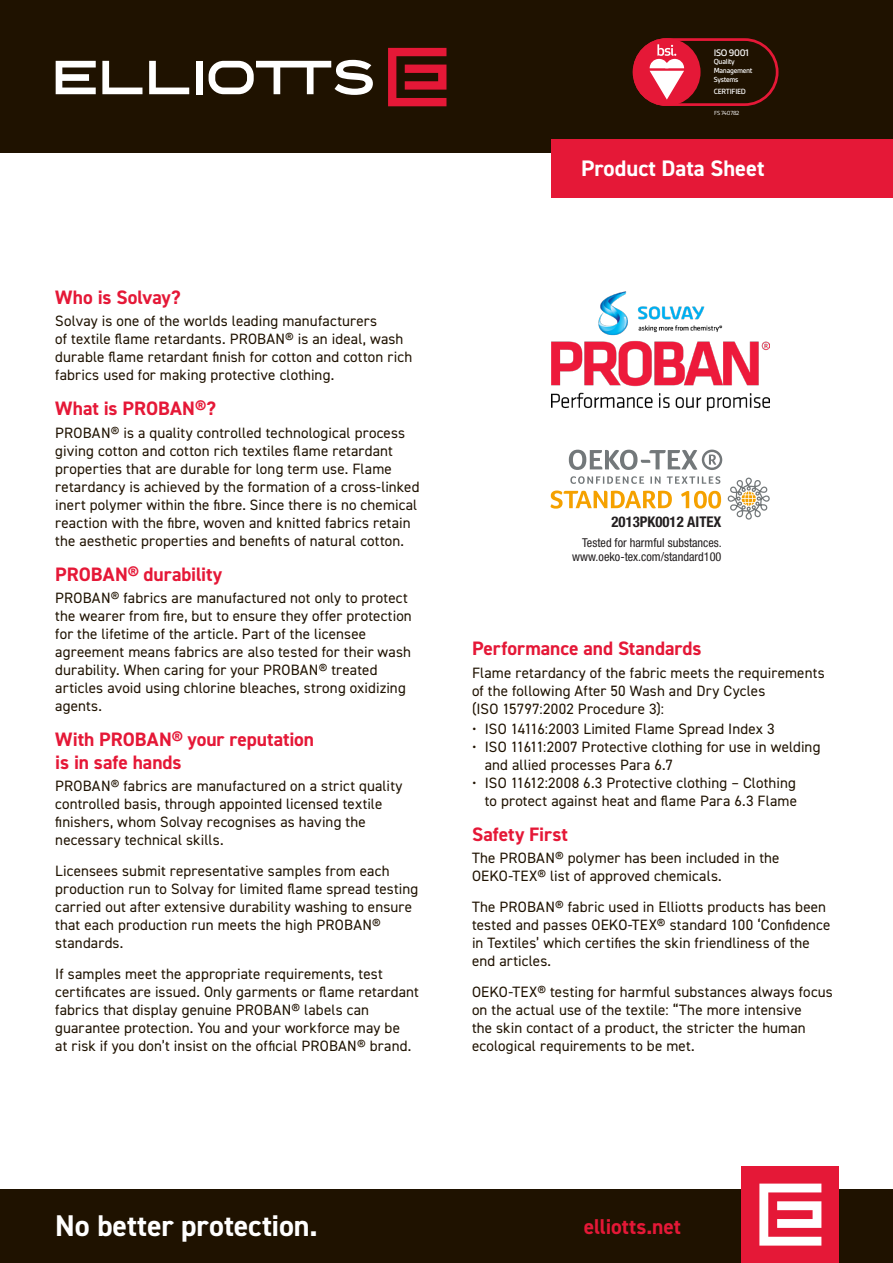
<style>
.page{position:relative;width:893px;height:1263px;background:#fff}
.page>*{position:absolute;margin:0;border:0;box-sizing:border-box;transform-origin:0 0}
.t1{font:700 30px "DIN2014";letter-spacing:-.005em;color:#fff}
.t2{font:700 22.5px "DIN2014";color:#fff}
.t3{font:700 21.45px "DIN2014";letter-spacing:-.005em;color:#e51837}
.Subhead_2{font:700 19.5px/22.5px "DIN2014";color:#e51837}
.Body{font:15px/18px "DIN2014";letter-spacing:.01em;color:#1f1200}
.Body_BEFORE_LIST{font:15px/18px "DIN2014";letter-spacing:.01em;color:#1f1200}
.t4{font:700 condensed 14.7px "Helvetica Neue LT Pro";color:#231f20}
.t5{font:condensed 12.3px/14.1px "Helvetica Neue LT Pro";color:#231f20;text-align:right}
.t6{font:500 10.2px "Gesta";letter-spacing:-.035em;color:#fff}
.t7{font:500 8.1px "Gesta";letter-spacing:-.035em;color:#fff}
.t8{font:500 7.95px/8.6px "Gesta";letter-spacing:-.035em;color:#fff}
.t9{font:6.3px "Gesta";letter-spacing:-.035em;color:#fff}
</style>
<div class="page">
<div style="left:0;top:0;width:893px;height:153px;background:#1f1200"></div>
<div style="left:0;top:1189px;width:893px;height:74px;background:#1f1200"></div>
<svg style="left:570px;top:476px;width:74px;height:8px"></svg>
<svg style="left:650px;top:476px;width:11px;height:8px"></svg>
<svg style="left:667px;top:476px;width:53px;height:8px"></svg>
<svg style="left:569px;top:450px;width:153px;height:20px"></svg>
<svg style="left:727px;top:477px;width:43px;height:43px"></svg>
<svg style="left:551px;top:490px;width:121px;height:19px"></svg>
<svg style="left:681px;top:491px;width:40px;height:18px"></svg>
<img style="left:551px;top:291px;width:218px;height:120px">
<div style="left:551px;top:139px;width:342px;height:59px;background:#e51837"></div>
<svg style="left:388px;top:48px;width:58px;height:58px"></svg>
<div style="left:196px;top:61px;width:6px;height:33px;background:#fff"></div>
<svg style="left:209px;top:60px;width:164px;height:35px"></svg>
<svg style="left:56px;top:61px;width:40px;height:33px"></svg>
<svg style="left:102px;top:61px;width:40px;height:33px"></svg>
<svg style="left:149px;top:61px;width:40px;height:33px"></svg>
<div style="left:741px;top:1166px;width:98px;height:97px;background:#e51837"></div>
<svg style="left:759px;top:1183px;width:62px;height:62px"></svg>
<svg style="left:633px;top:38px;width:145px;height:68px"></svg>
<p class="t6" style="left:714px;top:47px;width:37px">ISO 9001</p>
<p class="t8" style="left:714px;top:58px;width:40px">Quality<br>Management<br>Systems</p>
<p class="t7" style="left:714px;top:87px;width:34px">CERTIFIED</p>
<p class="t9" style="left:714px;top:109px;width:27px">FS 740782</p>
<p class="Subhead_2" style="left:55px;top:286px;width:127px">Who is Solvay?</p>
<p class="Body" style="left:55px;top:312px;width:358px">Solvay is one of the worlds leading manufacturers<br>of textile flame retardants. PROBAN® is an ideal, wash durable flame retardant finish for cotton and cotton rich fabrics used for making protective clothing.</p>
<p class="Subhead_2" style="left:55px;top:397px;width:162px">What is PROBAN®?</p>
<p class="Body" style="left:55px;top:423px;width:366px">PROBAN® is a quality controlled technological process giving cotton and cotton rich textiles flame retardant properties that are durable for long term use. Flame retardancy is achieved by the formation of a cross-linked inert polymer within the fibre. Since there is no chemical reaction with the fibre, woven and knitted fabrics retain the aesthetic properties and benefits of natural cotton.</p>
<p class="Subhead_2" style="left:55px;top:563px;width:169px">PROBAN® durability</p>
<p class="Body" style="left:55px;top:589px;width:358px">PROBAN® fabrics are manufactured not only to protect the wearer from fire, but to ensure they offer protection for the lifetime of the article. Part of the licensee agreement means fabrics are also tested for their wash durability. When caring for your PROBAN® treated articles avoid using chlorine bleaches, strong oxidizing agents.</p>
<p class="Subhead_2" style="left:55px;top:728px;width:260px">With PROBAN® your reputation is in safe hands</p>
<p class="Body" style="left:55px;top:777px;width:349px">PROBAN® fabrics are manufactured on a strict quality controlled basis, through appointed licensed textile finishers, whom Solvay recognises as having the necessary technical skills.</p>
<p class="Body" style="left:55px;top:861px;width:365px">Licensees submit representative samples from each production run to Solvay for limited flame spread testing carried out after extensive durability washing to ensure that each production run meets the high PROBAN® standards.</p>
<p class="Body" style="left:55px;top:964px;width:365px">If samples meet the appropriate requirements, test certificates are issued. Only garments or flame retardant fabrics that display genuine PROBAN® labels can guarantee protection. You and your workforce may be<br>at risk if you don’t insist on the official PROBAN® brand.</p>
<h2 class="t2" style="left:581px;top:154px;width:185px">Product Data Sheet</h2>
<p class="t4" style="left:611px;top:512px;width:111px">2013PK0012 AITEX</p>
<p class="t5" style="left:572px;top:536px;width:151px">Tested for harmful substances. www.oeko-tex.com/standard100</p>
<p class="Subhead_2" style="left:472px;top:637px;width:231px">Performance and Standards</p>
<p class="Body_BEFORE_LIST" style="left:472px;top:663px;width:354px">Flame retardancy of the fabric meets the requirements of the following After 50 Wash and Dry Cycles<br>(ISO 15797:2002 Procedure 3):</p>
<p class="Body" style="left:472px;top:719px;width:304px">• ISO 14116:2003 Limited Flame Spread Index 3</p>
<p class="Body" style="left:485px;top:737px;width:337px;text-indent:-13px">• ISO 11611:2007 Protective clothing for use in welding and allied processes Para 6.7</p>
<p class="Body" style="left:472px;top:773px;width:327px;text-align:right">• ISO 11612:2008 6.3 Protective clothing – Clothing to protect against heat and flame Para 6.3 Flame</p>
<p class="Subhead_2" style="left:472px;top:823px;width:97px">Safety First</p>
<p class="Body" style="left:472px;top:849px;width:309px">The PROBAN® polymer has been included in the<br>OEKO-TEX® list of approved chemicals.</p>
<p class="Body" style="left:472px;top:897px;width:360px">The PROBAN® fabric used in Elliotts products has been tested and passes OEKO-TEX® standard 100 ‘Confidence in Textiles’ which certifies the skin friendliness of the end articles.</p>
<p class="Body" style="left:472px;top:982px;width:362px">OEKO-TEX® testing for harmful substances always focus on the actual use of the textile: “The more intensive<br>the skin contact of a product, the stricter the human ecological requirements to be met.</p>
<h1 class="t1" style="left:55px;top:1206px;width:264px">No better protection.</h1>
<h3 class="t3" style="left:584px;top:1213px;width:99px">elliotts.net</h3>
</div>
